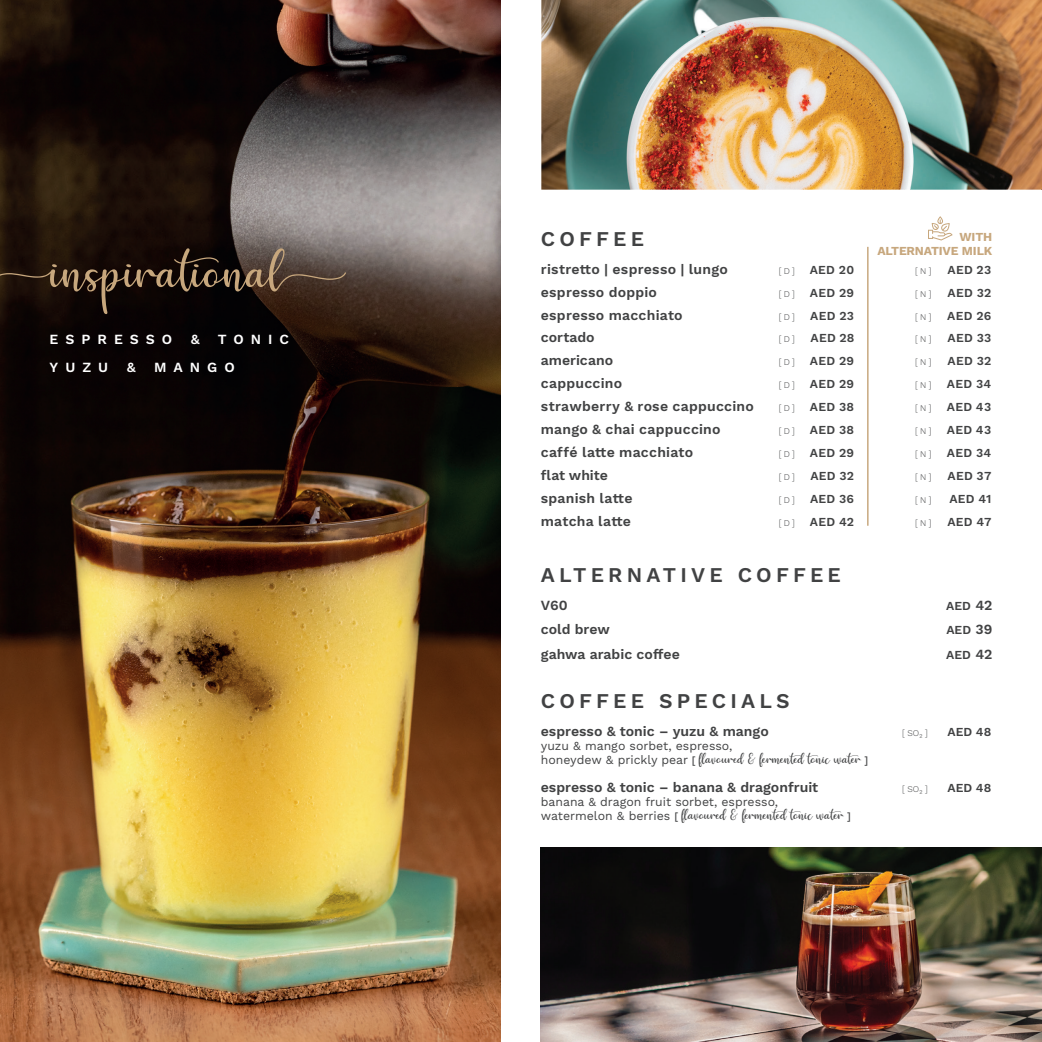
<style>
.page{position:relative;width:1042px;height:1042px;background:#fff}
.page>*{position:absolute;margin:0;border:0;box-sizing:border-box;transform-origin:0 0}
.t1{font:52.68px "Hello";color:#c7a77d}
.t2{font:600 21px "Work Sans";letter-spacing:.2em;color:#414243}
.t3{font:600 14px "Work Sans";letter-spacing:.015em;color:#414243}
.t4{font:14px "Hello";color:#414243}
.t5{font:600 14px "Work Sans";letter-spacing:.5em;color:#fff}
.t6{font:600 14px "Work Sans";letter-spacing:-.005em;color:#414243}
.t7{font:600 12.25px "Work Sans";letter-spacing:.025em;color:#414243}
.t8{font:12.25px "Work Sans";color:#414243}
.t9{font:700 12.25px/14px "Work Sans";letter-spacing:-.01em;color:#c7a77d;text-align:right}
.t10{font:300 8.75px "Work Sans";color:#414243}
.s1{font-weight:300;font-size:8.75px}
.s2{font-size:14px}
.s3{font-family:"Work Sans";font-size:12.25px}
.s4{font-family:"Work Sans";font-weight:500;font-size:10.5px}
</style>
<div class="page">
<img style="left:0;top:0;width:500px;height:1042px">
<hr style="left:867px;top:247px;width:1px;height:279px;background:#c7a77d">
<svg style="left:928px;top:216px;width:24px;height:24px"></svg>
<img style="left:541px;top:0;width:501px;height:190px">
<img style="left:541px;top:848px;width:501px;height:194px">
<h1 class="t1" style="left:-9px;top:244px;width:360px">inspirational</h1>
<p class="t5" style="left:50px;top:331px;width:124px">ESPRESSO</p>
<p class="t5" style="left:191px;top:331px;width:10px">&amp;</p>
<p class="t5" style="left:218px;top:331px;width:73px">TONIC</p>
<p class="t5" style="left:50px;top:359px;width:60px">YUZU</p>
<p class="t5" style="left:127px;top:359px;width:10px">&amp;</p>
<p class="t5" style="left:154px;top:359px;width:82px">MANGO</p>
<h2 class="t2" style="left:541px;top:226px;width:105px">COFFEE</h2>
<p class="t3" style="left:541px;top:261px;width:189px">ristretto | espresso | lungo</p>
<p class="t7" style="left:778px;top:262px;width:77px"><span class="s1">[ D ]</span> AED 20</p>
<p class="t10" style="left:915px;top:265px;width:18px">[ N ]</p>
<p class="t7" style="left:947px;top:262px;width:45px">AED 23</p>
<p class="t3" style="left:541px;top:284px;width:118px">espresso doppio</p>
<p class="t7" style="left:778px;top:285px;width:77px"><span class="s1">[ D ]</span> AED 29</p>
<p class="t10" style="left:915px;top:288px;width:18px">[ N ]</p>
<p class="t7" style="left:947px;top:285px;width:45px">AED 32</p>
<p class="t3" style="left:541px;top:307px;width:143px">espresso macchiato</p>
<p class="t10" style="left:778px;top:311px;width:18px">[ D ]</p>
<p class="t7" style="left:810px;top:308px;width:45px">AED 23</p>
<p class="t10" style="left:915px;top:311px;width:18px">[ N ]</p>
<p class="t7" style="left:947px;top:308px;width:46px">AED 26</p>
<p class="t6" style="left:541px;top:329px;width:55px">cortado</p>
<p class="t10" style="left:778px;top:334px;width:18px">[ D ]</p>
<p class="t7" style="left:810px;top:331px;width:45px">AED 28</p>
<p class="t10" style="left:915px;top:334px;width:18px">[ N ]</p>
<p class="t7" style="left:947px;top:331px;width:45px">AED 33</p>
<p class="t3" style="left:541px;top:352px;width:74px">americano</p>
<p class="t7" style="left:778px;top:354px;width:77px"><span class="s1">[ D ]</span> AED 29</p>
<p class="t10" style="left:915px;top:357px;width:18px">[ N ]</p>
<p class="t7" style="left:947px;top:354px;width:45px">AED 32</p>
<p class="t3" style="left:541px;top:375px;width:83px">cappuccino</p>
<p class="t7" style="left:778px;top:377px;width:77px"><span class="s1">[ D ]</span> AED 29</p>
<p class="t10" style="left:915px;top:380px;width:18px">[ N ]</p>
<p class="t7" style="left:947px;top:377px;width:46px">AED 34</p>
<p class="t3" style="left:541px;top:398px;width:215px">strawberry &amp; rose cappuccino</p>
<p class="t7" style="left:778px;top:400px;width:77px"><span class="s1">[ D ]</span> AED 38</p>
<p class="t10" style="left:915px;top:403px;width:18px">[ N ]</p>
<p class="t7" style="left:947px;top:400px;width:46px">AED 43</p>
<p class="t3" style="left:541px;top:421px;width:181px">mango &amp; chai cappuccino</p>
<p class="t7" style="left:778px;top:423px;width:77px"><span class="s1">[ D ]</span> AED 38</p>
<p class="t10" style="left:915px;top:426px;width:18px">[ N ]</p>
<p class="t7" style="left:947px;top:423px;width:46px">AED 43</p>
<p class="t3" style="left:541px;top:444px;width:154px">caffé latte macchiato</p>
<p class="t7" style="left:778px;top:446px;width:77px"><span class="s1">[ D ]</span> AED 29</p>
<p class="t10" style="left:915px;top:449px;width:18px">[ N ]</p>
<p class="t7" style="left:947px;top:446px;width:46px">AED 34</p>
<p class="t3" style="left:541px;top:467px;width:69px">flat white</p>
<p class="t10" style="left:778px;top:472px;width:18px">[ D ]</p>
<p class="t7" style="left:810px;top:469px;width:45px">AED 32</p>
<p class="t10" style="left:915px;top:472px;width:18px">[ N ]</p>
<p class="t7" style="left:947px;top:469px;width:45px">AED 37</p>
<p class="t3" style="left:541px;top:490px;width:93px">spanish latte</p>
<p class="t7" style="left:778px;top:492px;width:77px"><span class="s1">[ D ]</span> AED 36</p>
<p class="t10" style="left:915px;top:495px;width:18px">[ N ]</p>
<p class="t7" style="left:949px;top:492px;width:44px">AED 41</p>
<p class="t3" style="left:541px;top:513px;width:92px">matcha latte</p>
<p class="t7" style="left:778px;top:514px;width:77px"><span class="s1">[ D ]</span> AED 42</p>
<p class="t10" style="left:915px;top:518px;width:18px">[ N ]</p>
<p class="t7" style="left:947px;top:514px;width:46px">AED 47</p>
<p class="t9" style="left:877px;top:230px;width:117px">WITH<br>ALTERNATIVE MILK</p>
<h2 class="t2" style="left:541px;top:562px;width:301px">ALTERNATIVE COFFEE</h2>
<p class="t3" style="left:541px;top:597px;width:28px">V60</p>
<p class="t7" style="left:946px;top:598px;width:48px">AED <span class="s2">42</span></p>
<p class="t3" style="left:541px;top:621px;width:70px">cold brew</p>
<p class="t7" style="left:946px;top:623px;width:47px">AED <span class="s2">39</span></p>
<p class="t3" style="left:541px;top:646px;width:140px">gahwa arabic coffee</p>
<p class="t7" style="left:946px;top:647px;width:48px">AED <span class="s2">42</span></p>
<h2 class="t2" style="left:541px;top:688px;width:250px">COFFEE SPECIALS</h2>
<p class="t3" style="left:541px;top:723px;width:230px">espresso &amp; tonic – yuzu &amp; mango</p>
<p class="t10" style="left:902px;top:727px;width:27px">[ SO₂ ]</p>
<p class="t7" style="left:947px;top:724px;width:45px">AED 48</p>
<p class="t8" style="left:541px;top:738px;width:193px">yuzu &amp; mango sorbet, espresso,</p>
<p class="t4" style="left:541px;top:751px;width:329px"><span class="s3">honeydew &amp; prickly pear</span> <span class="s4">[</span> flavoured &amp; fermented tonic water <span class="s4">]</span></p>
<p class="t3" style="left:541px;top:779px;width:279px">espresso &amp; tonic – banana &amp; dragonfruit</p>
<p class="t10" style="left:902px;top:783px;width:27px">[ SO₂ ]</p>
<p class="t7" style="left:947px;top:780px;width:45px">AED 48</p>
<p class="t8" style="left:541px;top:794px;width:239px">banana &amp; dragon fruit sorbet, espresso,</p>
<p class="t4" style="left:541px;top:807px;width:312px"><span class="s3">watermelon &amp; berries</span> <span class="s4">[</span> flavoured &amp; fermented tonic water <span class="s4">]</span></p>
</div>
